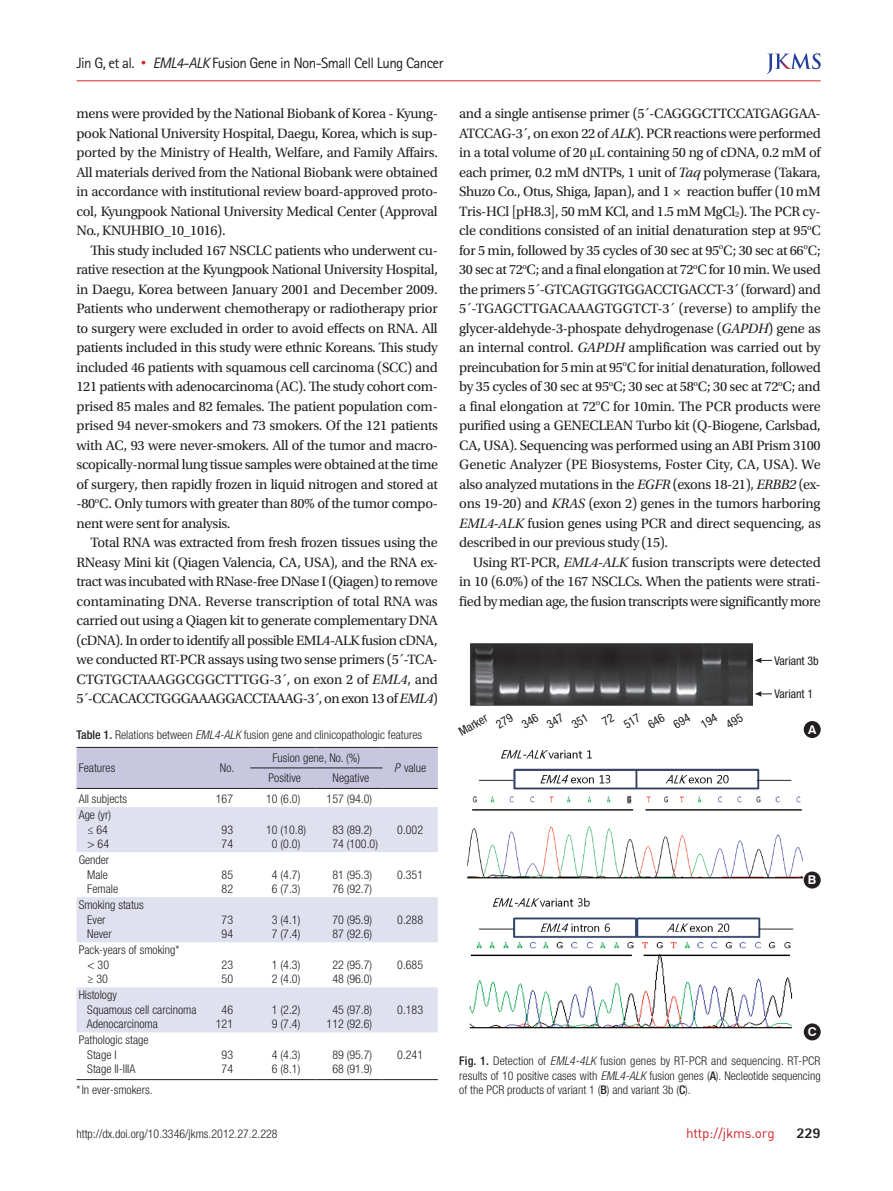
<style>
.page{position:relative;width:893px;height:1191px;background:#fff}
.page>*{position:absolute;margin:0;border:0;box-sizing:border-box;transform-origin:0 0}
.t1{font:15px "Rotis Sans Serif Std";letter-spacing:-.04em;color:#231f20}
.t2{font:800 15px "Rotis Sans Serif Std";color:#231f20}
.t3{font:14.25px/19.5px "Utopia Std";letter-spacing:-.025em;color:#231f20;text-align:justify}
.t4{font:13.5px "Dinreg";letter-spacing:-.01em;color:#d1232a}
.t5{font:700 12.15px "Swiss 721 BT";color:#fff}
.t6{font:300 condensed 12px/14.4px "Helvetica Neue LT Std";color:#231f20}
.t7{font:condensed 12px "Helvetica Neue LT Std";letter-spacing:-.005em;color:#231f20}
.s1{font-family:"Dotum";color:#d1232a}
.s2{font-style:italic}
.s3{font-weight:500}
.s4{font-family:"Times New Roman"}
.s5{font-size:8.25px}
</style>
<div class="page">
<hr style="left:77px;top:80px;width:744px;height:1px;background:#d1232a">
<svg style="left:766px;top:53px;width:55px;height:21px"></svg>
<div style="left:77px;top:748px;width:361px;height:40px;background:#c7c7e0"></div>
<svg style="left:77px;top:807px;width:361px;height:225px;fill:#e0e1ee"></svg>
<hr style="left:77px;top:747px;width:131px;height:1px;background:#231f20">
<hr style="left:208px;top:747px;width:42px;height:1px;background:#231f20">
<hr style="left:250px;top:747px;width:66px;height:1px;background:#231f20">
<hr style="left:316px;top:747px;width:67px;height:1px;background:#231f20">
<hr style="left:383px;top:747px;width:55px;height:1px;background:#231f20">
<hr style="left:250px;top:767px;width:66px;height:1px;background:#231f20">
<hr style="left:316px;top:767px;width:67px;height:1px;background:#231f20">
<hr style="left:77px;top:788px;width:131px;height:1px;background:#231f20">
<hr style="left:208px;top:788px;width:42px;height:1px;background:#231f20">
<hr style="left:250px;top:788px;width:66px;height:1px;background:#231f20">
<hr style="left:316px;top:788px;width:67px;height:1px;background:#231f20">
<hr style="left:383px;top:788px;width:55px;height:1px;background:#231f20">
<hr style="left:77px;top:1079px;width:131px;height:1px;background:#231f20">
<hr style="left:208px;top:1079px;width:42px;height:1px;background:#231f20">
<hr style="left:250px;top:1079px;width:66px;height:1px;background:#231f20">
<hr style="left:316px;top:1079px;width:67px;height:1px;background:#231f20">
<hr style="left:383px;top:1079px;width:55px;height:1px;background:#231f20">
<img style="left:470px;top:643px;width:283px;height:63px">
<svg style="left:755px;top:657px;width:17px;height:6px"></svg>
<svg style="left:755px;top:691px;width:17px;height:5px"></svg>
<div style="left:804px;top:721px;width:17px;height:17px;background:#231f20;border-radius:50%"></div>
<img style="left:467px;top:750px;width:354px;height:138px">
<img style="left:469px;top:897px;width:341px;height:143px">
<div style="left:804px;top:871px;width:17px;height:17px;background:#231f20;border-radius:50%"></div>
<div style="left:804px;top:1023px;width:17px;height:17px;background:#231f20;border-radius:50%"></div>
<p class="t1" style="left:77px;top:54px;width:368px">Jin G, et al. <span class="s1">•</span> <span class="s2">EML4-ALK</span> Fusion Gene in Non-Small Cell Lung Cancer</p>
<p class="t3" style="left:77px;top:104px;width:363px">mens were provided by the National Biobank of Korea - Kyung&shy;pook National University Hospital, Daegu, Korea, which is sup&shy;ported by the Ministry of Health, Welfare, and Family Affairs.<br>All materials derived from the National Biobank were obtained in accordance with institutional review board-approved proto&shy;col, Kyungpook National University Medical Center (Approval No., KNUHBIO_10_1016).</p>
<p class="t3" style="left:77px;top:240px;width:363px;text-indent:14px">This study included 167 NSCLC patients who underwent cu&shy;rative resection at the Kyungpook National University Hospital, in Daegu, Korea between January 2001 and December 2009.<br>Patients who underwent chemotherapy or radiotherapy prior to surgery were excluded in order to avoid effects on RNA. All patients included in this study were ethnic Koreans. This study included 46 patients with squamous cell carcinoma (SCC) and 121 patients with adenocarcinoma (AC). The study cohort com&shy;prised 85 males and 82 females. The patient population com&shy;prised 94 never-smokers and 73 smokers. Of the 121 patients with AC, 93 were never-smokers. All of the tumor and macro&shy;scopically-normal lung tissue samples were obtained at the time of surgery, then rapidly frozen in liquid nitrogen and stored at -80<sup>o</sup>C. Only tumors with greater than 80% of the tumor compo&shy;nent were sent for analysis.</p>
<p class="t3" style="left:77px;top:533px;width:363px;text-indent:14px">Total RNA was extracted from fresh frozen tissues using the RNeasy Mini kit (Qiagen Valencia, CA, USA), and the RNA ex&shy;tract was incubated with RNase-free DNase I (Qiagen) to remove contaminating DNA. Reverse transcription of total RNA was carried out using a Qiagen kit to generate complementary DNA (cDNA). In order to identify all possible EML4-ALK fusion cDNA, we conducted RT-PCR assays using two sense primers (5´-TCA-CTGTGCTAAAGGCGGCTTTGG-3´, on exon 2 of <span class="s2">EML4</span>, and 5´-CCACACCTGGGAAAGGACCTAAAG-3´, on exon 13 of <span class="s2">EML4</span>)</p>
<p class="t6" style="left:77px;top:727px;width:347px"><span class="s3">Table 1.</span> Relations between <span class="s2">EML4-ALK</span> fusion gene and clinicopathologic features</p>
<p class="t6" style="left:79px;top:760px;width:38px">Features</p>
<p class="t6" style="left:220px;top:760px;width:16px">No.</p>
<p class="t6" style="left:272px;top:750px;width:89px">Fusion gene, No. (%)</p>
<p class="t6" style="left:394px;top:760px;width:34px"><span class="s2">P</span> value</p>
<p class="t6" style="left:268px;top:770px;width:34px">Positive</p>
<p class="t6" style="left:333px;top:770px;width:38px">Negative</p>
<p class="t6" style="left:79px;top:791px;width:50px">All subjects</p>
<p class="t6" style="left:216px;top:791px;width:19px">167</p>
<p class="t6" style="left:266px;top:791px;width:36px">10 (6.0)</p>
<p class="t6" style="left:327px;top:791px;width:47px">157 (94.0)</p>
<p class="t6" style="left:79px;top:807px;width:34px;text-align:center">Age (yr) ≤ 64<br>&gt; 64</p>
<p class="t6" style="left:222px;top:822px;width:13px">93<br>74</p>
<p class="t6" style="left:266px;top:822px;width:41px;text-align:center">10 (10.8)<br>0 (0.0)</p>
<p class="t6" style="left:332px;top:822px;width:47px">83 (89.2)<br>74 (100.0)</p>
<p class="t6" style="left:397px;top:822px;width:27px">0.002</p>
<p class="t6" style="left:87px;top:852px;width:32px;text-indent:-9px">Gender<br>Male<br>Female</p>
<p class="t6" style="left:87px;top:897px;width:58px;text-indent:-9px">Smoking status<br>Ever<br>Never</p>
<p class="t6" style="left:87px;top:942px;width:94px;text-indent:-9px">Pack-years of smoking* &lt; 30<br>≥ 30</p>
<p class="t6" style="left:87px;top:988px;width:111px;text-indent:-8px">Histology<br>Squamous cell carcinoma<br>Adenocarcinoma</p>
<p class="t6" style="left:87px;top:1033px;width:63px;text-indent:-9px">Pathologic stage<br>Stage I<br>Stage II-IIIA</p>
<p class="t6" style="left:77px;top:1082px;width:78px">*In ever-smokers.</p>
<p class="t6" style="left:222px;top:867px;width:13px">85<br>82</p>
<p class="t6" style="left:272px;top:867px;width:30px">4 (4.7)<br>6 (7.3)</p>
<p class="t6" style="left:332px;top:867px;width:41px">81 (95.3)<br>76 (92.7)</p>
<p class="t6" style="left:397px;top:867px;width:27px">0.351</p>
<p class="t6" style="left:222px;top:912px;width:13px">73<br>94</p>
<p class="t6" style="left:272px;top:912px;width:30px">3 (4.1)<br>7 (7.4)</p>
<p class="t6" style="left:332px;top:912px;width:41px">70 (95.9)<br>87 (92.6)</p>
<p class="t6" style="left:397px;top:912px;width:27px">0.288</p>
<p class="t6" style="left:222px;top:957px;width:13px">23<br>50</p>
<p class="t6" style="left:272px;top:957px;width:30px">1 (4.3)<br>2 (4.0)</p>
<p class="t6" style="left:332px;top:957px;width:41px">22 (95.7)<br>48 (96.0)</p>
<p class="t6" style="left:397px;top:957px;width:27px">0.685</p>
<p class="t6" style="left:216px;top:1002px;width:19px;text-align:center">46<br>121</p>
<p class="t6" style="left:272px;top:1002px;width:30px">1 (2.2)<br>9 (7.4)</p>
<p class="t6" style="left:327px;top:1002px;width:47px;text-align:center">45 (97.8)<br>112 (92.6)</p>
<p class="t6" style="left:397px;top:1002px;width:27px">0.183</p>
<p class="t6" style="left:222px;top:1047px;width:13px">93<br>74</p>
<p class="t6" style="left:272px;top:1047px;width:30px">4 (4.3)<br>6 (8.1)</p>
<p class="t6" style="left:332px;top:1047px;width:41px">89 (95.7)<br>68 (91.9)</p>
<p class="t6" style="left:397px;top:1047px;width:27px">0.241</p>
<p class="t3" style="left:459px;top:104px;width:363px">and a single antisense primer (5´-CAGGGCTTCCATGAGGAA-ATCCAG-3´, on exon 22 of <span class="s2">ALK</span>). PCR reactions were performed in a total volume of 20 <span class="s4">μ</span>L containing 50 ng of cDNA, 0.2 mM of each primer, 0.2 mM dNTPs, 1 unit of <span class="s2">Taq</span> polymerase (Takara, Shuzo Co., Otus, Shiga, Japan), and 1 × reaction buffer (10 mM Tris-HCl [pH8.3], 50 mM KCl, and 1.5 mM MgCl<span class="s5">2</span>). The PCR cy&shy;cle conditions consisted of an initial denaturation step at 95<sup>o</sup>C for 5 min, followed by 35 cycles of 30 sec at 95<sup>o</sup>C; 30 sec at 66<sup>o</sup>C; 30 sec at 72<sup>o</sup>C; and a final elongation at 72<sup>o</sup>C for 10 min. We used the primers 5´-GTCAGTGGTGGACCTGACCT-3´ (forward) and 5´-TGAGCTTGACAAAGTGGTCT-3´ (reverse) to amplify the glycer-aldehyde-3-phospate dehydrogenase (<span class="s2">GAPDH</span>) gene as an internal control. <span class="s2">GAPDH</span> amplification was carried out by preincubation for 5 min at 95<sup>o</sup>C for initial denaturation, followed by 35 cycles of 30 sec at 95<sup>o</sup>C; 30 sec at 58<sup>o</sup>C; 30 sec at 72<sup>o</sup>C; and a final elongation at 72<sup>o</sup>C for 10min. The PCR products were purified using a GENECLEAN Turbo kit (Q-Biogene, Carlsbad, CA, USA). Sequencing was performed using an ABI Prism 3100<br>Genetic Analyzer (PE Biosystems, Foster City, CA, USA). We also analyzed mutations in the <span class="s2">EGFR</span> (exons 18-21), <span class="s2">ERBB2</span> (ex&shy;ons 19-20) and <span class="s2">KRAS</span> (exon 2) genes in the tumors harboring <span class="s2">EML4-ALK</span> fusion genes using PCR and direct sequencing, as described in our previous study (15).</p>
<p class="t3" style="left:459px;top:552px;width:363px;text-indent:14px">Using RT-PCR, <span class="s2">EML4-ALK</span> fusion transcripts were detected in 10 (6.0%) of the 167 NSCLCs. When the patients were strati&shy;fied by median age, the fusion transcripts were significantly more</p>
<p class="t7" style="left:456px;top:726px;width:33px;rotate:-30deg">Marker</p>
<p class="t7" style="left:774px;top:653px;width:46px">Variant 3b</p>
<p class="t7" style="left:774px;top:687px;width:40px">Variant 1</p>
<p class="t5" style="left:808px;top:722px;width:10px">A</p>
<p class="t5" style="left:808px;top:872px;width:10px">B</p>
<p class="t5" style="left:808px;top:1024px;width:10px">C</p>
<p class="t6" style="left:459px;top:1053px;width:363px;text-align:justify"><span class="s3">Fig. 1.</span> Detection of <span class="s2">EML4-4LK</span> fusion genes by RT-PCR and sequencing. RT-PCR results of 10 positive cases with <span class="s2">EML4-ALK</span> fusion genes (<span class="s3">A</span>). Necleotide sequencing of the PCR products of variant 1 (<span class="s3">B</span>) and variant 3b (<span class="s3">C</span>).</p>
<p class="t6" style="left:77px;top:1126px;width:203px">http://dx.doi.org/10.3346/jkms.2012.27.2.228</p>
<p class="t4" style="left:686px;top:1124px;width:90px">http://jkms.org</p>
<p class="t2" style="left:796px;top:1123px;width:26px">229</p>
</div>
